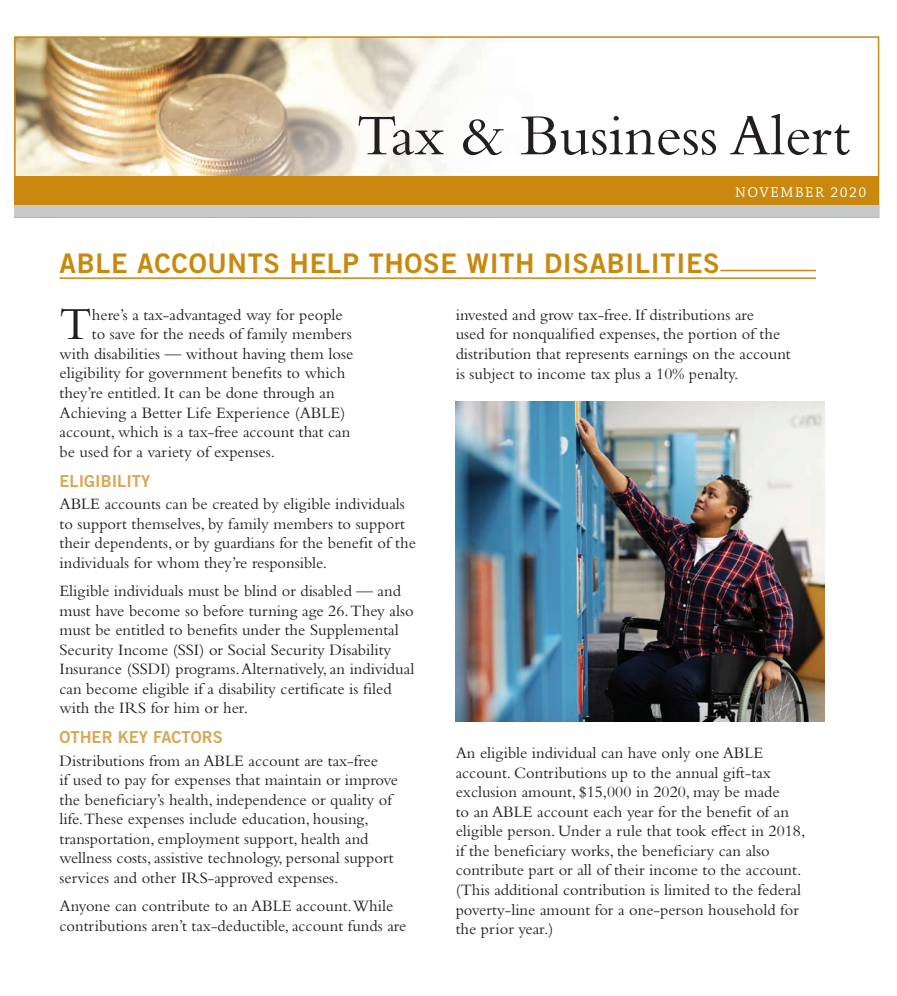
<style>
.page{position:relative;width:897px;height:996px;background:#fff}
.page>*{position:absolute;margin:0;border:0;box-sizing:border-box;transform-origin:0 0}
.t1{font:60px "Bembo Std";color:#231f20}
.t2{font:47.85px "Bembo Std";color:#231f20}
.t3{font:27px "Trade Gothic LT Std Bd 2";letter-spacing:.025em;color:#c8890e}
.t4{font:16.5px/19.5px "Bembo Std";color:#231f20}
.t5{font:16.5px "Trade Gothic LT Std Bd 2";color:#d9a756}
.t6{font:15px "Chaparral Pro";letter-spacing:.1em;color:#fff}
</style>
<div class="page">
<img style="left:17px;top:39px;width:546px;height:138px">
<hr style="left:720px;top:270px;width:95px;height:1px;background:#c8890e">
<hr style="left:59px;top:277px;width:756px;height:2px;background:#c8890e">
<div style="left:14px;top:36px;width:865px;height:181px;border:2px solid #c8890e"></div>
<div style="left:14px;top:177px;width:864px;height:40px;background:#c7c8ca"></div>
<div style="left:14px;top:177px;width:864px;height:28px;background:#c8890e"></div>
<img style="left:455px;top:402px;width:369px;height:319px">
<h1 class="t1" style="left:356px;top:100px;width:495px">Tax &amp; Business Alert</h1>
<p class="t6" style="left:735px;top:184px;width:133px">NOVEMBER 2020</p>
<h3 class="t3" style="left:59px;top:246px;width:661px">ABLE ACCOUNTS HELP THOSE WITH DISABILITIES</h3>
<h2 class="t2" style="left:59px;top:296px;width:34px">T</h2>
<p class="t4" style="left:92px;top:304px;width:252px">here’s a tax-advantaged way for people</p>
<p class="t4" style="left:92px;top:324px;width:261px">to save for the needs of family members</p>
<p class="t4" style="left:59px;top:343px;width:295px">with disabilities — without having them lose</p>
<p class="t4" style="left:59px;top:363px;width:287px">eligibility for government benefits to which</p>
<p class="t4" style="left:59px;top:382px;width:277px">they’re entitled. It can be done through an</p>
<p class="t4" style="left:59px;top:402px;width:287px">Achieving a Better Life Experience (ABLE)</p>
<p class="t4" style="left:59px;top:421px;width:292px">account, which is a tax-free account that can</p>
<p class="t4" style="left:59px;top:441px;width:217px">be used for a variety of expenses.</p>
<p class="t5" style="left:59px;top:470px;width:92px">ELIGIBILITY</p>
<p class="t4" style="left:59px;top:493px;width:358px">ABLE accounts can be created by eligible individuals to support themselves, by family members to support their dependents, or by guardians for the benefit of the individuals for whom they’re responsible.</p>
<p class="t4" style="left:59px;top:580px;width:356px">Eligible individuals must be blind or disabled — and must have become so before turning age 26. They also must be entitled to benefits under the Supplemental Security Income (SSI) or Social Security Disability Insurance (SSDI) programs. Alternatively, an individual can become eligible if a disability certificate is filed with the IRS for him or her.</p>
<p class="t5" style="left:59px;top:727px;width:165px">OTHER KEY FACTORS</p>
<p class="t4" style="left:59px;top:750px;width:340px">Distributions from an ABLE account are tax-free<br>if used to pay for expenses that maintain or improve the beneficiary’s health, independence or quality of life.These expenses include education, housing, transportation, employment support, health and wellness costs, assistive technology, personal support services and other IRS-approved expenses.</p>
<p class="t4" style="left:59px;top:895px;width:348px">Anyone can contribute to an ABLE account.While contributions aren’t tax-deductible, account funds are</p>
<p class="t4" style="left:455px;top:304px;width:336px">invested and grow tax-free. If distributions are<br>used for nonqualified expenses, the portion of the distribution that represents earnings on the account is subject to income tax plus a 10% penalty.</p>
<p class="t4" style="left:455px;top:742px;width:351px">An eligible individual can have only one ABLE account. Contributions up to the annual gift-tax exclusion amount, $15,000 in 2020, may be made<br>to an ABLE account each year for the benefit of an eligible person. Under a rule that took effect in 2018, if the beneficiary works, the beneficiary can also contribute part or all of their income to the account. (This additional contribution is limited to the federal poverty-line amount for a one-person household for the prior year.)</p>
</div>
